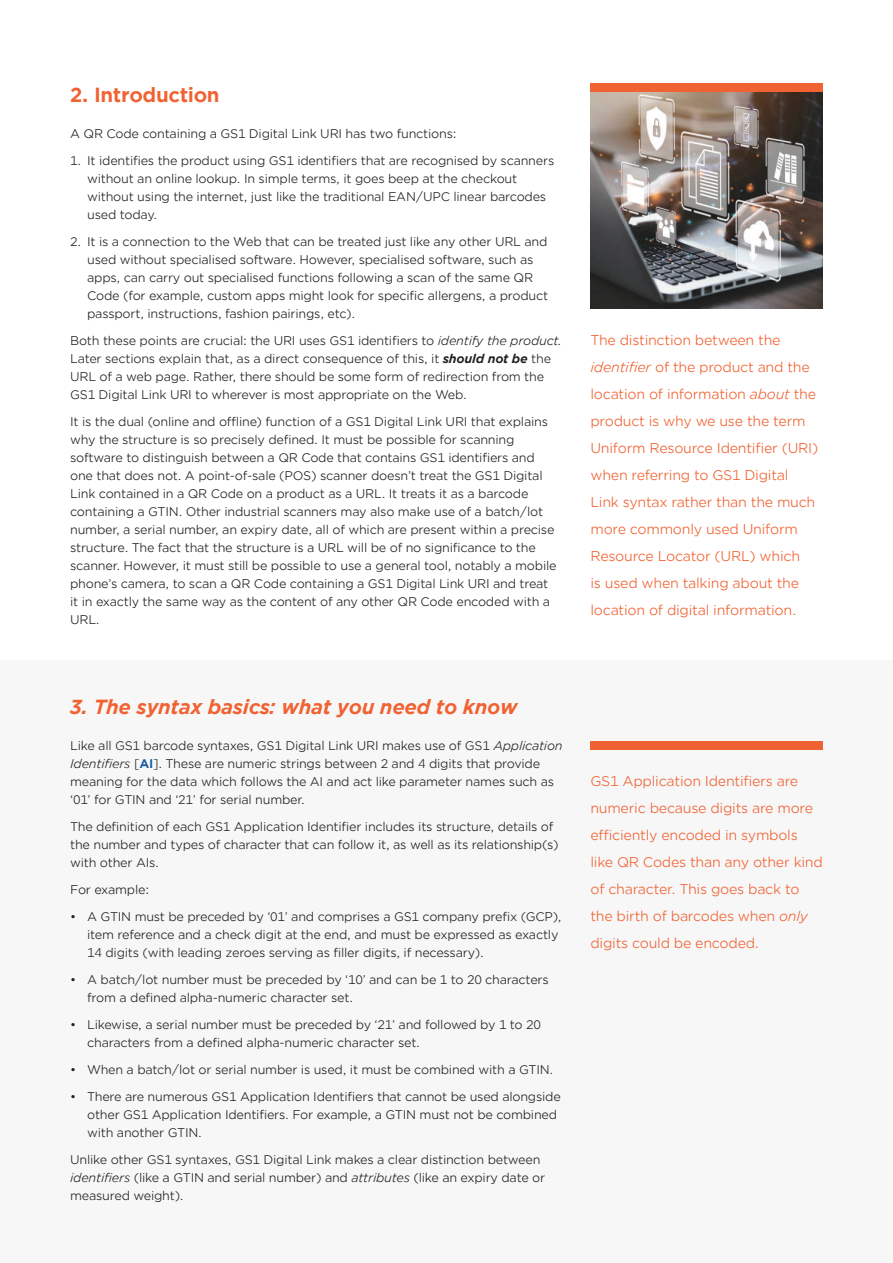
<style>
.page{position:relative;width:893px;height:1263px;background:#fff}
.page>*{position:absolute;margin:0;border:0;box-sizing:border-box;transform-origin:0 0}
.t1{font:italic 700 19.5px "Gotham Office";letter-spacing:-.02em;color:#f16232}
.t2{font:700 19.5px "Gotham Office";letter-spacing:-.02em;color:#f16232}
.t3{font:13.5px/27px "Gotham Office";letter-spacing:-.02em;color:#f16232}
.t4{font:12px/18px "Gotham Office";letter-spacing:-.02em;color:#231f20}
.s1{font-style:italic}
.s2{font-weight:700;font-style:italic}
.s3{font-weight:700;color:#175d9e}
</style>
<div class="page">
<div style="left:0;top:660px;width:893px;height:603px;background:#f7f7f8"></div>
<img style="left:590px;top:92px;width:233px;height:216px">
<div style="left:590px;top:83px;width:233px;height:9px;background:#f16232"></div>
<div style="left:590px;top:741px;width:233px;height:8px;background:#f16232"></div>
<h1 class="t2" style="left:70px;top:81px;width:151px">2. Introduction</h1>
<p class="t4" style="left:70px;top:124px;width:388px">A QR Code containing a GS1 Digital Link URI has two functions:</p>
<p class="t4" style="left:87px;top:151px;width:469px;text-indent:-17px">1. It identifies the product using GS1 identifiers that are recognised by scanners without an online lookup. In simple terms, it goes beep at the checkout without using the internet, just like the traditional EAN/UPC linear barcodes used today.</p>
<p class="t4" style="left:87px;top:232px;width:463px;text-indent:-17px">2. It is a connection to the Web that can be treated just like any other URL and used without specialised software. However, specialised software, such as apps, can carry out specialised functions following a scan of the same QR Code (for example, custom apps might look for specific allergens, a product passport, instructions, fashion pairings, etc).</p>
<p class="t4" style="left:70px;top:331px;width:494px">Both these points are crucial: the URI uses GS1 identifiers to <span class="s1">identify the product.<br></span>Later sections explain that, as a direct consequence of this, it <span class="s2">should not be</span> the URL of a web page. Rather, there should be some form of redirection from the GS1 Digital Link URI to wherever is most appropriate on the Web.</p>
<p class="t4" style="left:70px;top:412px;width:488px">It is the dual (online and offline) function of a GS1 Digital Link URI that explains why the structure is so precisely defined. It must be possible for scanning software to distinguish between a QR Code that contains GS1 identifiers and one that does not. A point-of-sale (POS) scanner doesn’t treat the GS1 Digital Link contained in a QR Code on a product as a URL. It treats it as a barcode containing a GTIN. Other industrial scanners may also make use of a batch/lot number, a serial number, an expiry date, all of which are present within a precise structure. The fact that the structure is a URL will be of no significance to the scanner. However, it must still be possible to use a general tool, notably a mobile phone’s camera, to scan a QR Code containing a GS1 Digital Link URI and treat it in exactly the same way as the content of any other QR Code encoded with a URL.</p>
<p class="t3" style="left:590px;top:326px;width:229px">The distinction between the <span class="s1">identifier</span> of the product and the location of information <span class="s1">about</span> the product is why we use the term<br>Uniform Resource Identifier (URI) when referring to GS1 Digital<br>Link syntax rather than the much more commonly used Uniform<br>Resource Locator (URL) which<br>is used when talking about the location of digital information.</p>
<h1 class="t1" style="left:70px;top:693px;width:449px">3. The syntax basics: what you need to know</h1>
<p class="t4" style="left:70px;top:736px;width:494px">Like all GS1 barcode syntaxes, GS1 Digital Link URI makes use of GS1 <span class="s1">Application Identifiers</span> [<span class="s3">AI</span>]. These are numeric strings between 2 and 4 digits that provide meaning for the data which follows the AI and act like parameter names such as ‘01’ for GTIN and ‘21’ for serial number.</p>
<p class="t4" style="left:70px;top:817px;width:490px">The definition of each GS1 Application Identifier includes its structure, details of the number and types of character that can follow it, as well as its relationship(s) with other AIs.</p>
<p class="t4" style="left:70px;top:880px;width:81px">For example:</p>
<p class="t4" style="left:87px;top:907px;width:476px;text-indent:-17px">• A GTIN must be preceded by ‘01’ and comprises a GS1 company prefix (GCP), item reference and a check digit at the end, and must be expressed as exactly<br>14 digits (with leading zeroes serving as filler digits, if necessary).</p>
<p class="t4" style="left:87px;top:970px;width:463px;text-indent:-17px">• A batch/lot number must be preceded by ‘10’ and can be 1 to 20 characters from a defined alpha-numeric character set.</p>
<p class="t4" style="left:87px;top:1015px;width:455px;text-indent:-17px">• Likewise, a serial number must be preceded by ‘21’ and followed by 1 to 20 characters from a defined alpha-numeric character set.</p>
<p class="t4" style="left:70px;top:1060px;width:485px">• When a batch/lot or serial number is used, it must be combined with a GTIN.</p>
<p class="t4" style="left:87px;top:1087px;width:475px;text-indent:-17px">• There are numerous GS1 Application Identifiers that cannot be used alongside other GS1 Application Identifiers. For example, a GTIN must not be combined with another GTIN.</p>
<p class="t4" style="left:70px;top:1150px;width:477px">Unlike other GS1 syntaxes, GS1 Digital Link makes a clear distinction between <span class="s1">identifiers</span> (like a GTIN and serial number) and <span class="s1">attributes</span> (like an expiry date or measured weight).</p>
<p class="t3" style="left:590px;top:767px;width:234px">GS1 Application Identifiers are numeric because digits are more efficiently encoded in symbols like QR Codes than any other kind of character. This goes back to the birth of barcodes when <span class="s1">only </span>digits could be encoded.</p>
</div>
